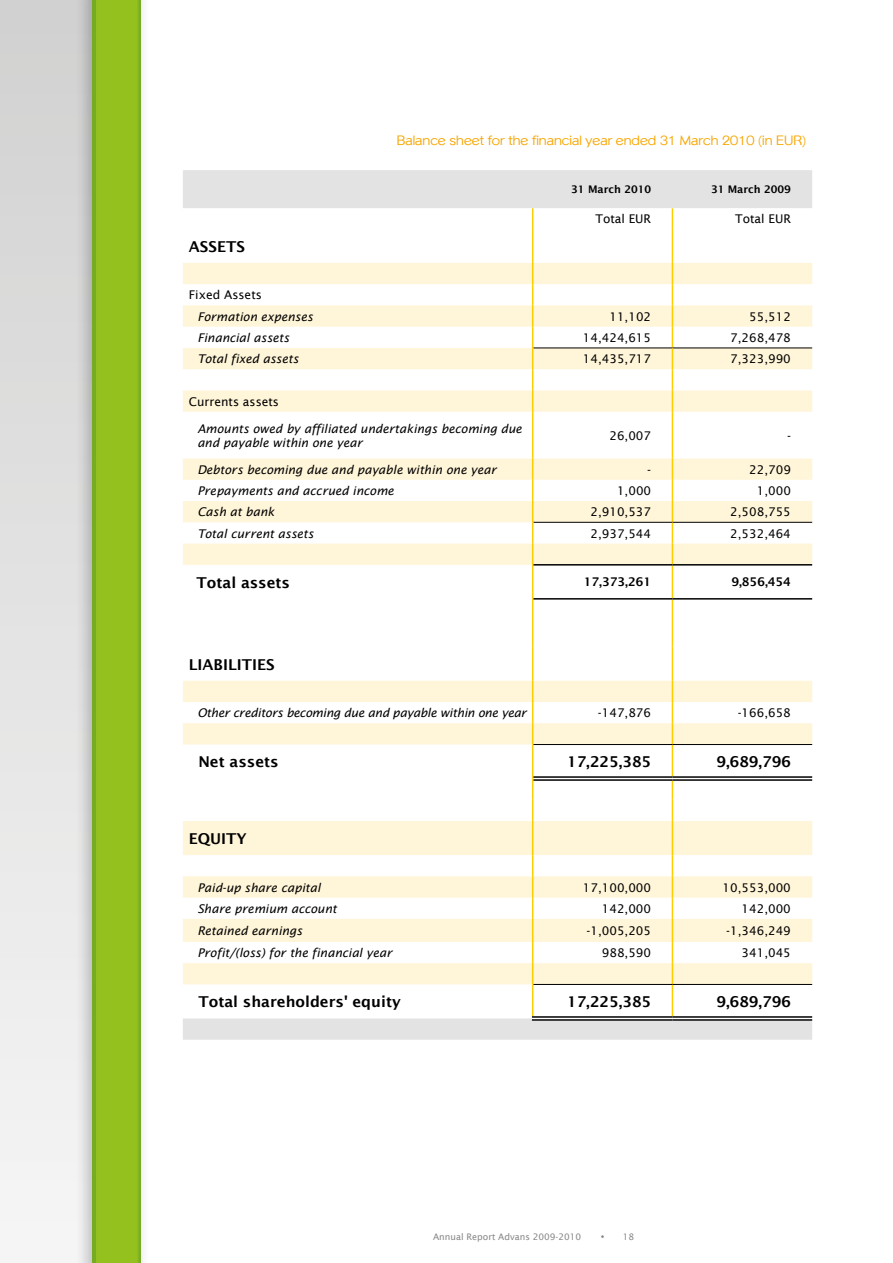
<style>
.page{position:relative;width:893px;height:1263px;background:#fff}
.page>*{position:absolute;margin:0;border:0;box-sizing:border-box;transform-origin:0 0}
.t1{font:600 15px "Lucida Sans";color:#000}
.t2{font:13.5px "Phinster";color:#f7a600}
.t3{font:italic 12px/13.5px "Lucida Sans";color:#000}
.t4{font:12px "Lucida Sans";color:#000}
.t5{font:italic 12px "Lucida Sans";letter-spacing:-.02em;color:#000}
.t6{font:600 12px "Lucida Sans";color:#000}
.t7{font:600 10.5px "Lucida Sans";color:#000}
.t8{font:9px "Lucida Sans";color:#878787}
.s1{font-weight:600;font-size:12px}
</style>
<div class="page">
<div style="left:0;top:0;width:99px;height:1263px;background:linear-gradient(to bottom,#d1d1d1,#f6f6f6)"></div>
<div style="left:74px;top:0;width:76px;height:1263px;background:#000;opacity:.25"></div>
<svg style="left:92px;top:0;width:48px;height:1263px;background:#90be1f"></svg>
<svg style="left:183px;top:263px;width:629px;height:721px"></svg>
<div style="left:183px;top:1018px;width:629px;height:22px;background:#e3e3e3"></div>
<div style="left:532px;top:1016px;width:140px;height:5px;background:#fff"></div>
<div style="left:672px;top:1016px;width:140px;height:5px;background:#fff"></div>
<div style="left:533px;top:776px;width:139px;height:5px;background:#fff"></div>
<div style="left:672px;top:776px;width:140px;height:5px;background:#fff"></div>
<svg style="left:183px;top:170px;width:629px;height:59px"></svg>
<hr style="left:532px;top:229px;width:1px;height:34px;background:#fc0">
<hr style="left:672px;top:229px;width:1px;height:34px;background:#fc0">
<hr style="left:532px;top:412px;width:1px;height:46px;background:#fc0">
<hr style="left:672px;top:412px;width:1px;height:46px;background:#fc0">
<hr style="left:532px;top:599px;width:1px;height:48px;background:#fc0">
<hr style="left:672px;top:600px;width:1px;height:47px;background:#fc0">
<hr style="left:532px;top:647px;width:1px;height:34px;background:#fc0">
<hr style="left:672px;top:647px;width:1px;height:34px;background:#fc0">
<svg style="left:532px;top:681px;width:1px;height:63px"></svg>
<svg style="left:672px;top:681px;width:1px;height:63px"></svg>
<svg style="left:532px;top:778px;width:1px;height:43px"></svg>
<svg style="left:672px;top:781px;width:1px;height:40px"></svg>
<hr style="left:532px;top:821px;width:1px;height:34px;background:#fc0">
<hr style="left:672px;top:821px;width:1px;height:34px;background:#fc0">
<svg style="left:532px;top:855px;width:1px;height:129px"></svg>
<svg style="left:672px;top:855px;width:1px;height:129px"></svg>
<hr style="left:532px;top:984px;width:1px;height:32px;background:#fc0">
<hr style="left:672px;top:985px;width:1px;height:31px;background:#fc0">
<hr style="left:533px;top:348px;width:139px;height:1px;background:#000">
<hr style="left:672px;top:348px;width:140px;height:1px;background:#000">
<hr style="left:533px;top:522px;width:139px;height:1px;background:#000">
<hr style="left:672px;top:522px;width:140px;height:1px;background:#000">
<svg style="left:532px;top:263px;width:1px;height:149px"></svg>
<svg style="left:672px;top:263px;width:1px;height:149px"></svg>
<svg style="left:532px;top:458px;width:1px;height:107px"></svg>
<svg style="left:672px;top:458px;width:1px;height:106px"></svg>
<hr style="left:532px;top:565px;width:1px;height:34px;background:#fc0">
<hr style="left:672px;top:566px;width:1px;height:32px;background:#fc0">
<hr style="left:532px;top:744px;width:1px;height:34px;background:#fc0">
<hr style="left:672px;top:745px;width:1px;height:31px;background:#fc0">
<hr style="left:533px;top:744px;width:139px;height:1px;background:#000">
<hr style="left:672px;top:744px;width:140px;height:1px;background:#000">
<hr style="left:532px;top:1016px;width:140px;height:2px;background:#000">
<hr style="left:532px;top:1019px;width:140px;height:2px;background:#000">
<hr style="left:672px;top:1016px;width:140px;height:2px;background:#000">
<hr style="left:672px;top:1019px;width:140px;height:2px;background:#000">
<hr style="left:533px;top:984px;width:139px;height:1px;background:#000">
<hr style="left:672px;top:984px;width:140px;height:1px;background:#000">
<hr style="left:533px;top:598px;width:139px;height:2px;background:#000">
<hr style="left:672px;top:598px;width:140px;height:2px;background:#000">
<hr style="left:533px;top:564px;width:139px;height:2px;background:#000">
<hr style="left:672px;top:564px;width:140px;height:2px;background:#000">
<hr style="left:533px;top:776px;width:139px;height:2px;background:#000">
<hr style="left:533px;top:779px;width:139px;height:2px;background:#000">
<hr style="left:672px;top:776px;width:140px;height:2px;background:#000">
<hr style="left:672px;top:779px;width:140px;height:2px;background:#000">
<p class="t2" style="left:397px;top:132px;width:411px">Balance sheet for the financial year ended 31 March 2010 (in EUR)</p>
<p class="t7" style="left:571px;top:184px;width:81px">31 March 2010</p>
<p class="t7" style="left:711px;top:184px;width:81px">31 March 2009</p>
<p class="t4" style="left:595px;top:212px;width:57px">Total EUR</p>
<p class="t4" style="left:735px;top:212px;width:57px">Total EUR</p>
<p class="t1" style="left:189px;top:238px;width:58px">ASSETS</p>
<p class="t4" style="left:189px;top:288px;width:75px">Fixed Assets</p>
<p class="t3" style="left:197px;top:310px;width:117px">Formation expenses</p>
<p class="t4" style="left:609px;top:310px;width:43px">11,102</p>
<p class="t4" style="left:749px;top:310px;width:43px">55,512</p>
<p class="t3" style="left:197px;top:331px;width:94px">Financial assets</p>
<p class="t4" style="left:583px;top:331px;width:70px">14,424,615</p>
<p class="t4" style="left:730px;top:331px;width:62px">7,268,478</p>
<p class="t3" style="left:197px;top:352px;width:103px">Total fixed assets</p>
<p class="t4" style="left:583px;top:352px;width:70px">14,435,717</p>
<p class="t4" style="left:730px;top:352px;width:62px">7,323,990</p>
<p class="t4" style="left:189px;top:395px;width:92px">Currents assets</p>
<p class="t3" style="left:197px;top:422px;width:326px">Amounts owed by affiliated undertakings becoming due and payable within one year</p>
<p class="t4" style="left:609px;top:429px;width:43px">26,007</p>
<p class="t4" style="left:787px;top:429px;width:5px">-</p>
<p class="t3" style="left:197px;top:463px;width:301px">Debtors becoming due and payable within one year</p>
<p class="t4" style="left:647px;top:463px;width:5px">-</p>
<p class="t4" style="left:749px;top:463px;width:43px">22,709</p>
<p class="t3" style="left:197px;top:484px;width:198px">Prepayments and accrued income</p>
<p class="t4" style="left:617px;top:484px;width:36px">1,000</p>
<p class="t4" style="left:757px;top:484px;width:36px">1,000</p>
<p class="t3" style="left:197px;top:505px;width:79px">Cash at bank</p>
<p class="t4" style="left:590px;top:505px;width:62px">2,910,537</p>
<p class="t4" style="left:730px;top:505px;width:62px">2,508,755</p>
<p class="t3" style="left:197px;top:526px;width:118px">Total current assets</p>
<p class="t4" style="left:590px;top:526px;width:62px">2,937,544</p>
<p class="t4" style="left:730px;top:526px;width:62px">2,532,464</p>
<p class="t1" style="left:196px;top:574px;width:95px">Total assets</p>
<p class="t6" style="left:584px;top:575px;width:69px">17,373,261</p>
<p class="t6" style="left:731px;top:575px;width:61px">9,856,454</p>
<p class="t1" style="left:189px;top:656px;width:87px">LIABILITIES</p>
<p class="t5" style="left:197px;top:706px;width:331px">Other creditors becoming due and payable within one year</p>
<p class="t4" style="left:598px;top:706px;width:55px">-147,876</p>
<p class="t4" style="left:738px;top:706px;width:55px">-166,658</p>
<p class="t1" style="left:198px;top:753px;width:82px">Net assets</p>
<p class="t1" style="left:567px;top:753px;width:86px">17,225,385</p>
<p class="t1" style="left:716px;top:753px;width:76px">9,689,796</p>
<p class="t1" style="left:189px;top:830px;width:60px">EQUITY</p>
<p class="t3" style="left:197px;top:880px;width:125px">Paid-up share capital</p>
<p class="t4" style="left:583px;top:880px;width:70px">17,100,000</p>
<p class="t4" style="left:723px;top:880px;width:70px">10,553,000</p>
<p class="t3" style="left:197px;top:902px;width:141px">Share premium account</p>
<p class="t4" style="left:602px;top:902px;width:51px">142,000</p>
<p class="t4" style="left:742px;top:902px;width:51px">142,000</p>
<p class="t3" style="left:197px;top:924px;width:107px">Retained earnings</p>
<p class="t4" style="left:587px;top:924px;width:66px">-1,005,205</p>
<p class="t4" style="left:726px;top:924px;width:66px">-1,346,249</p>
<p class="t3" style="left:197px;top:946px;width:196px">Profit/(loss) for the financial year</p>
<p class="t4" style="left:602px;top:946px;width:51px">988,590</p>
<p class="t4" style="left:742px;top:946px;width:51px">341,045</p>
<p class="t1" style="left:198px;top:993px;width:204px">Total shareholders' equity</p>
<p class="t1" style="left:567px;top:993px;width:86px">17,225,385</p>
<p class="t1" style="left:716px;top:993px;width:76px">9,689,796</p>
<p class="t8" style="left:433px;top:1232px;width:150px">Annual Report Advans 2009-2010</p>
<p class="t8" style="left:599px;top:1232px;width:37px"><span class="s1">•</span> 18</p>
</div>
